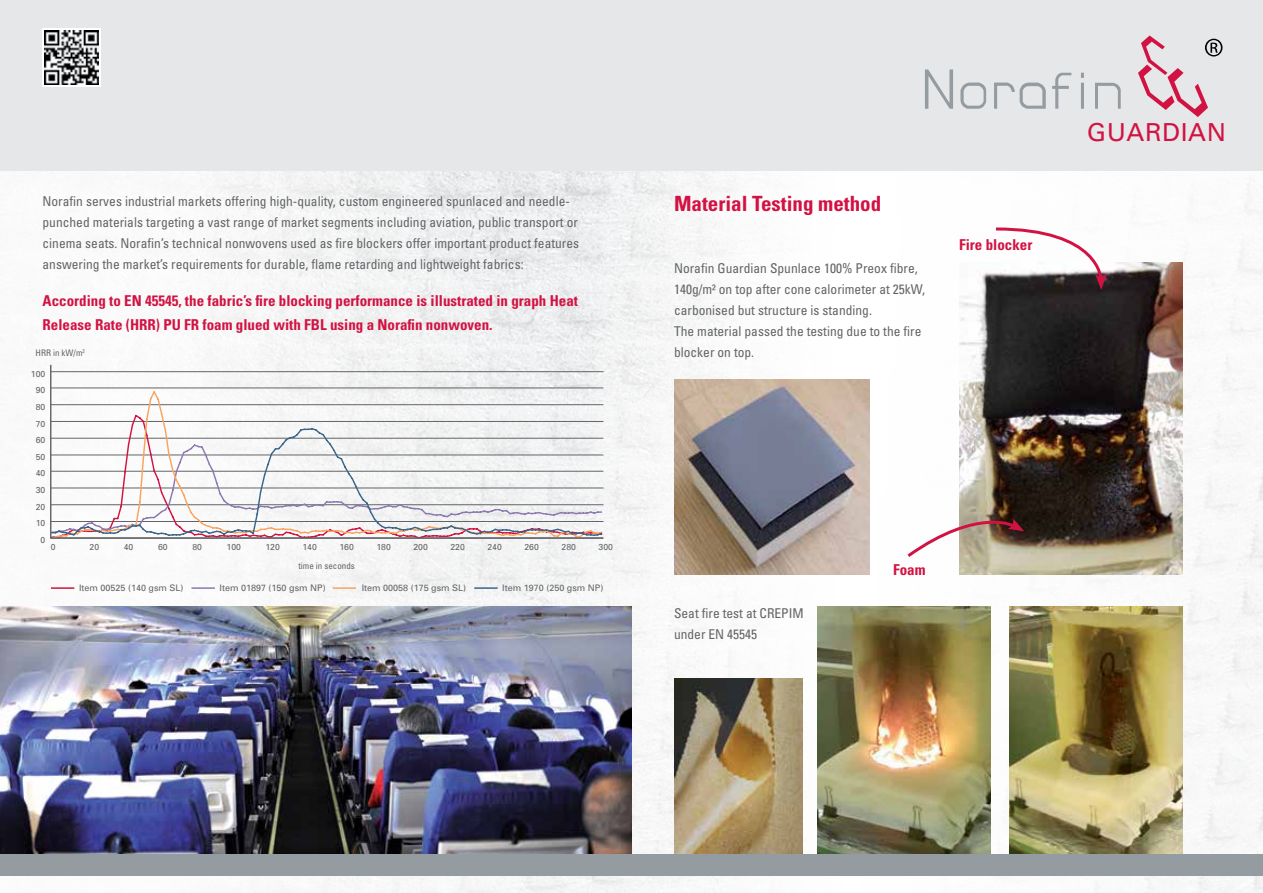
<style>
.page{position:relative;width:1263px;height:893px;background:#fff}
.page>*{position:absolute;margin:0;border:0;box-sizing:border-box;transform-origin:0 0}
.t1{font:24.75px "Univers";letter-spacing:.025em;color:#d21242}
.t2{font:700 condensed 21px "Univers";color:#d21242}
.t3{font:700 condensed 15px/24px "Univers";color:#d21242}
.t4{font:condensed 13.5px/21px "Univers";color:#636466}
.t5{font:9px "Univers";color:#636466}
.t6{font:condensed 9px "Univers";color:#636466}
.t7{font:8.7px "Univers";color:#636466}
</style>
<div class="page">
<img style="left:0;top:170px;width:1263px;height:723px">
<img style="left:0;top:607px;width:631px;height:248px">
<div style="left:0;top:0;width:1263px;height:170px;background:#e6e7e8"></div>
<svg style="left:42px;top:28px;width:59px;height:59px"></svg>
<img style="left:44px;top:31px;width:54px;height:54px">
<svg style="left:49px;top:363px;width:556px;height:176px"></svg>
<hr style="left:51px;top:587px;width:23px;height:2px;background:#d21242">
<hr style="left:191px;top:587px;width:24px;height:2px;background:#8b79b0">
<hr style="left:333px;top:587px;width:23px;height:2px;background:#f9a45e">
<hr style="left:474px;top:587px;width:24px;height:2px;background:#3b6589">
<svg style="left:925px;top:69px;width:196px;height:40px"></svg>
<svg style="left:1138px;top:35px;width:84px;height:82px"></svg>
<img style="left:959px;top:262px;width:223px;height:313px">
<img style="left:674px;top:379px;width:196px;height:196px">
<img style="left:674px;top:678px;width:128px;height:177px">
<img style="left:1009px;top:607px;width:173px;height:248px">
<svg style="left:993px;top:226px;width:114px;height:64px"></svg>
<svg style="left:904px;top:506px;width:120px;height:54px"></svg>
<img style="left:818px;top:607px;width:173px;height:248px">
<div style="left:0;top:855px;width:1263px;height:21px;background:#949ca1"></div>
<p class="t4" style="left:43px;top:191px;width:538px">Norafin serves industrial markets offering high-quality, custom engineered spunlaced and needle&shy;punched materials targeting a vast range of market segments including aviation, public transport or cinema seats. Norafin’s technical nonwovens used as fire blockers offer important product features answering the market’s requirements for durable, flame retarding and lightweight fabrics:</p>
<p class="t3" style="left:43px;top:289px;width:537px">According to EN 45545, the fabric’s fire blocking performance is illustrated in graph Heat<br>Release Rate (HRR) PU FR foam glued with FBL using a Norafin nonwoven.</p>
<p class="t6" style="left:36px;top:347px;width:51px">HRR in kW/m<sup>2</sup></p>
<p class="t7" style="left:31px;top:368px;width:16px">100</p>
<p class="t7" style="left:36px;top:385px;width:11px">90</p>
<p class="t7" style="left:36px;top:401px;width:11px">80</p>
<p class="t7" style="left:36px;top:418px;width:11px">70</p>
<p class="t7" style="left:36px;top:435px;width:11px">60</p>
<p class="t7" style="left:36px;top:451px;width:11px">50</p>
<p class="t7" style="left:36px;top:468px;width:11px">40</p>
<p class="t7" style="left:36px;top:485px;width:11px">30</p>
<p class="t7" style="left:36px;top:501px;width:11px">20</p>
<p class="t7" style="left:36px;top:518px;width:11px">10</p>
<p class="t7" style="left:41px;top:534px;width:6px">0</p>
<p class="t7" style="left:51px;top:542px;width:6px">0</p>
<p class="t7" style="left:90px;top:542px;width:11px">20</p>
<p class="t7" style="left:124px;top:542px;width:11px">40</p>
<p class="t7" style="left:158px;top:542px;width:11px">60</p>
<p class="t7" style="left:192px;top:542px;width:11px">80</p>
<p class="t7" style="left:227px;top:542px;width:16px">100</p>
<p class="t7" style="left:265px;top:542px;width:16px">120</p>
<p class="t7" style="left:302px;top:542px;width:16px">140</p>
<p class="t7" style="left:339px;top:542px;width:16px">160</p>
<p class="t7" style="left:376px;top:542px;width:16px">180</p>
<p class="t7" style="left:413px;top:542px;width:16px">200</p>
<p class="t7" style="left:450px;top:542px;width:16px">220</p>
<p class="t7" style="left:487px;top:542px;width:16px">240</p>
<p class="t7" style="left:524px;top:542px;width:16px">260</p>
<p class="t7" style="left:561px;top:542px;width:16px">280</p>
<p class="t7" style="left:598px;top:542px;width:16px">300</p>
<p class="t5" style="left:79px;top:582px;width:106px">Item 00525 (140 gsm SL)</p>
<p class="t5" style="left:220px;top:582px;width:108px">Item 01897 (150 gsm NP)</p>
<p class="t5" style="left:362px;top:582px;width:106px">Item 00058 (175 gsm SL)</p>
<p class="t5" style="left:502px;top:582px;width:103px">Item 1970 (250 gsm NP)</p>
<p class="t6" style="left:298px;top:560px;width:58px">time in seconds</p>
<h2 class="t2" style="left:674px;top:191px;width:209px">Material Testing method</h2>
<p class="t4" style="left:674px;top:258px;width:253px">Norafin Guardian Spunlace 100% Preox fibre, 140g/m² on top after cone calorimeter at 25kW, carbonised but structure is standing.<br>The material passed the testing due to the fire blocker on top.</p>
<p class="t3" style="left:959px;top:232px;width:75px">Fire blocker</p>
<h1 class="t1" style="left:1087px;top:117px;width:141px">GUARDIAN</h1>
<p class="t4" style="left:674px;top:602px;width:131px">Seat fire test at CREPIM under EN 45545</p>
<p class="t3" style="left:893px;top:557px;width:34px">Foam</p>
</div>
